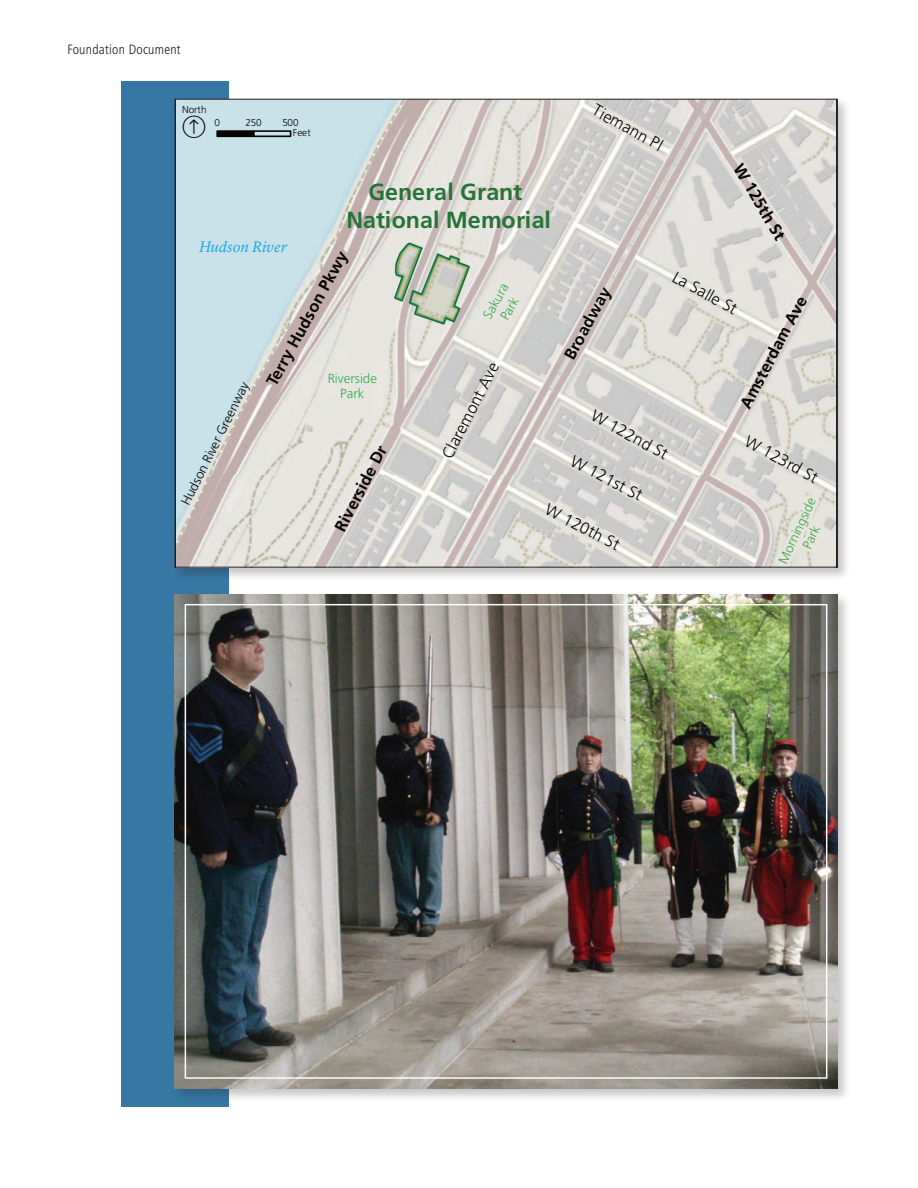
<style>
.page{position:relative;width:918px;height:1188px;background:#fff}
.page>*{position:absolute;margin:0;border:0;box-sizing:border-box;transform-origin:0 0}
.t1{font:28.05px "ESRINPS5.1";color:#040503}
.t2{font:700 23.25px/27.8px "Frutiger LT Std";color:#267338;text-align:center}
.t3{font:300 16.5px "Frutiger LT Std";color:#040503}
.t4{font:700 16.5px "Frutiger LT Std";color:#040503}
.t5{font:italic 14.85px "NPS Rawlinson OT";letter-spacing:.01em;color:#1da7df}
.t6{font:300 condensed 13.5px "Frutiger LT Std";letter-spacing:.02em;color:#231f20}
.t7{font:300 13.2px/15.6px "Frutiger LT Std";color:#35aa49;text-align:center}
.t8{font:300 13.2px "Frutiger LT Std";color:#040503}
.t9{font:300 10.05px/10.1px "Frutiger LT Std";letter-spacing:-.005em;color:#040503}
</style>
<div class="page">
<div style="left:122px;top:81px;width:108px;height:1026px;background:#3777a4"></div>
<div style="left:173px;top:97px;width:678px;height:484px;background:#231f20;opacity:.25"></div>
<svg style="left:177px;top:101px;width:658px;height:465px;background:#d5d6d4"></svg>
<svg style="left:216px;top:130px;width:37px;height:7px"></svg>
<div style="left:253px;top:130px;width:38px;height:7px;border:2px solid #040503"></div>
<div style="left:173px;top:592px;width:679px;height:511px;background:#231f20;opacity:.25"></div>
<img style="left:175px;top:594px;width:662px;height:495px">
<p class="t6" style="left:68px;top:42px;width:115px">Foundation Document</p>
<p class="t9" style="left:182px;top:104px;width:26px">North</p>
<h1 class="t1" style="left:183px;top:115px;width:24px">Á</h1>
<p class="t9" style="left:215px;top:118px;width:7px">0</p>
<p class="t9" style="left:245px;top:118px;width:18px">250</p>
<p class="t9" style="left:293px;top:118px;width:19px;text-indent:-11px">500<br>Feet</p>
<p class="t3" style="left:598px;top:100px;width:79px;rotate:29deg">Tiemann Pl</p>
<p class="t4" style="left:746px;top:160px;width:87px;rotate:59deg">W 125th St</p>
<h2 class="t2" style="left:346px;top:178px;width:206px">General Grant<br>National Memorial</h2>
<p class="t5" style="left:199px;top:238px;width:90px">Hudson River</p>
<p class="t4" style="left:262px;top:379px;width:152px;rotate:-61deg">Terry Hudson Pkwy</p>
<p class="t3" style="left:679px;top:268px;width:72px;rotate:29deg">La Salle St</p>
<p class="t7" style="left:480px;top:314px;width:40px;rotate:-61deg">Sakura<br>Park</p>
<p class="t4" style="left:560px;top:353px;width:80px;rotate:-61deg">Broadway</p>
<p class="t4" style="left:736px;top:403px;width:126px;rotate:-62deg">Amsterdam Ave</p>
<p class="t3" style="left:438px;top:453px;width:107px;rotate:-63deg">Claremont Ave</p>
<p class="t7" style="left:328px;top:370px;width:51px">Riverside<br>Park</p>
<p class="t8" style="left:178px;top:501px;width:137px;rotate:-63deg">Hudson River Greenway</p>
<p class="t3" style="left:597px;top:406px;width:86px;rotate:29deg">W 122nd St</p>
<p class="t3" style="left:751px;top:431px;width:82px;rotate:29deg">W 123rd St</p>
<p class="t4" style="left:330px;top:525px;width:96px;rotate:-62deg">Riverside Dr</p>
<p class="t3" style="left:576px;top:452px;width:80px;rotate:27deg">W 121st St</p>
<p class="t7" style="left:775px;top:560px;width:73px;rotate:-65deg">Morningside<br>Park</p>
<p class="t3" style="left:551px;top:500px;width:83px;rotate:27deg">W 120th St</p>
</div>
